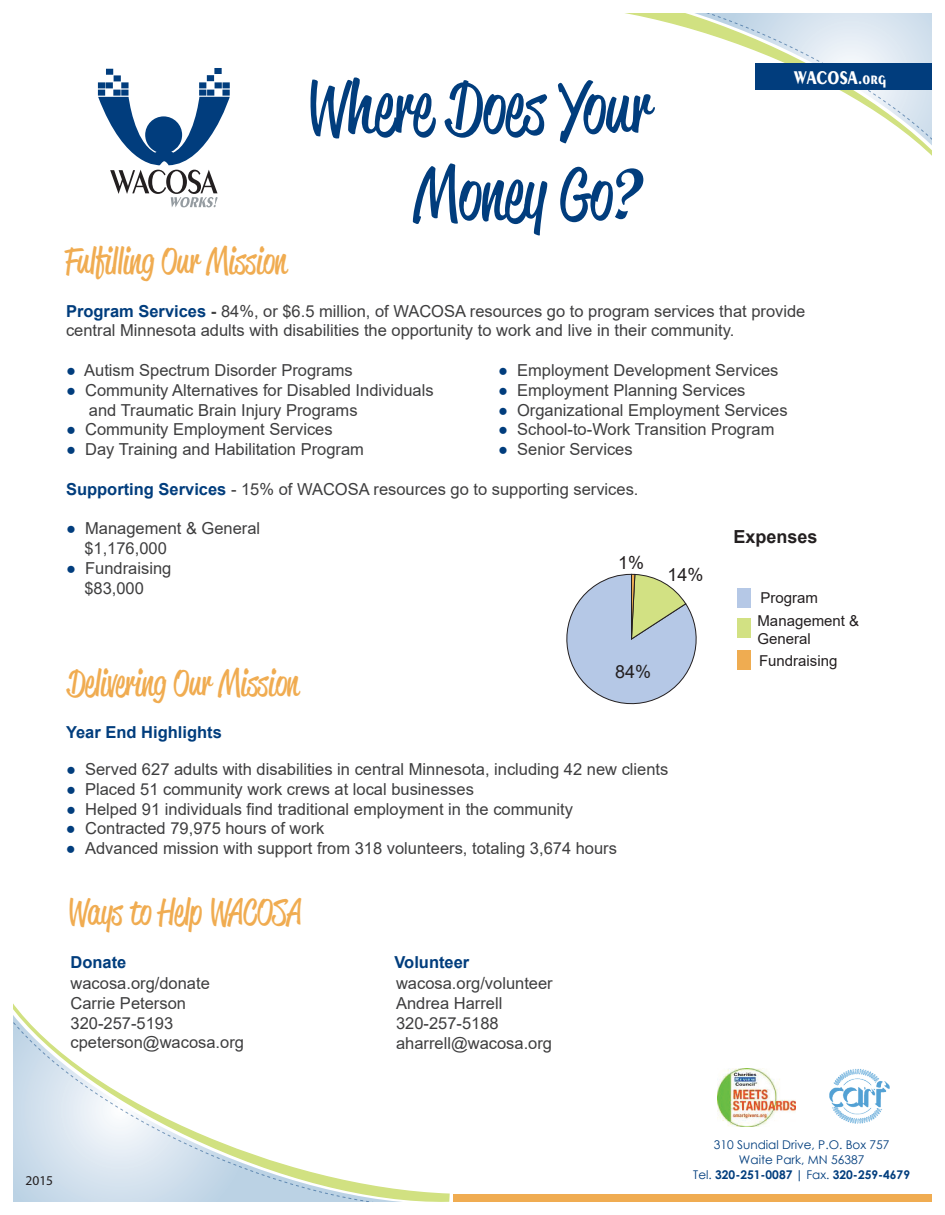
<style>
.page{position:relative;width:945px;height:1215px;background:#fff}
.page>*{position:absolute;margin:0;border:0;box-sizing:border-box;transform-origin:0 0}
.t1{font:72px/86.4px "Reklame Script Regular DEMO";color:#013d7d;text-align:right}
.t2{font:36px "Reklame Script Regular DEMO";color:#f0ac51}
.t3{font:700 19.5px "Exotic";color:#fff;scale:.8 1}
.t4{font:18px "Arial";color:#231f20}
.t5{font:700 18px "Arial";color:#231f20}
.t6{font:16.5px/19.8px "Arial";color:#3e3e3f}
.t7{font:700 16.5px "Arial";color:#013d7d}
.t8{font:15px/22.5px "Arial";color:#231f20}
.t9{font:13.5px "Myriad Pro";color:#231f20}
.t10{font:12px/15px "Century Gothic";color:#013d7d;text-align:center}
.s1{font-family:"Script MT Bold"}
.s2{font-weight:700;color:#013d7d}
.s3{font-weight:700}
.s4{color:#013d7d}
</style>
<div class="page">
<svg style="left:98px;top:68px;width:132px;height:139px"></svg>
<svg style="left:630px;top:14px;width:302px;height:142px"></svg>
<svg style="left:14px;top:1005px;width:428px;height:197px"></svg>
<div style="left:755px;top:63px;width:177px;height:27px;background:#013d7d"></div>
<div style="left:453px;top:1194px;width:479px;height:8px;background:#f0ac51"></div>
<svg style="left:566px;top:574px;width:131px;height:131px"></svg>
<div style="left:737px;top:589px;width:14px;height:19px;background:#b5c8e6"></div>
<div style="left:737px;top:619px;width:14px;height:19px;background:#d2e183"></div>
<div style="left:737px;top:650px;width:14px;height:20px;background:#efac51"></div>
<img style="left:829px;top:1069px;width:61px;height:55px">
<img style="left:717px;top:1068px;width:78px;height:58px">
<h1 class="t1" style="left:306px;top:70px;width:346px">Where Does Your<br>Money Go<span class="s1">?</span></h1>
<p class="t3" style="left:794px;top:66px;width:116px">WACOSA.org</p>
<h2 class="t2" style="left:64px;top:246px;width:224px">Fulfilling Our Mission</h2>
<p class="t6" style="left:66px;top:301px;width:741px"><span class="s2">Program Services</span> <span class="s3">-</span> 84%, or $6.5 million, of WACOSA resources go to program services that provide central Minnesota adults with disabilities the opportunity to work and live in their community.</p>
<p class="t6" style="left:66px;top:360px;width:288px"><span class="s4">●</span> Autism Spectrum Disorder Programs</p>
<p class="t6" style="left:498px;top:360px;width:282px"><span class="s4">●</span> Employment Development Services</p>
<p class="t6" style="left:66px;top:380px;width:369px"><span class="s4">●</span> Community Alternatives for Disabled Individuals</p>
<p class="t6" style="left:498px;top:380px;width:249px"><span class="s4">●</span> Employment Planning Services</p>
<p class="t6" style="left:89px;top:400px;width:270px">and Traumatic Brain Injury Programs</p>
<p class="t6" style="left:498px;top:400px;width:291px"><span class="s4">●</span> Organizational Employment Services</p>
<p class="t6" style="left:66px;top:420px;width:268px"><span class="s4">●</span> Community Employment Services</p>
<p class="t6" style="left:498px;top:420px;width:278px"><span class="s4">●</span> School-to-Work Transition Program</p>
<p class="t6" style="left:66px;top:439px;width:299px"><span class="s4">●</span> Day Training and Habilitation Program</p>
<p class="t6" style="left:498px;top:439px;width:136px"><span class="s4">●</span> Senior Services</p>
<p class="t6" style="left:66px;top:479px;width:574px"><span class="s2">Supporting Services</span> - 15% of WACOSA resources go to supporting services.</p>
<p class="t6" style="left:84px;top:519px;width:177px;text-indent:-18px"><span class="s4">●</span> Management &amp; General $1,176,000</p>
<p class="t6" style="left:66px;top:558px;width:107px;text-align:center"><span class="s4">●</span> Fundraising $83,000</p>
<p class="t5" style="left:734px;top:524px;width:86px">Expenses</p>
<p class="t4" style="left:618px;top:550px;width:28px">1%</p>
<p class="t4" style="left:668px;top:562px;width:38px">14%</p>
<p class="t8" style="left:758px;top:586px;width:103px">Program<br>Management &amp;</p>
<p class="t8" style="left:758px;top:627px;width:81px">General<br>Fundraising</p>
<p class="t4" style="left:615px;top:659px;width:38px">84%</p>
<h2 class="t2" style="left:68px;top:667px;width:233px">Delivering Our Mission</h2>
<p class="t7" style="left:66px;top:720px;width:157px">Year End Highlights</p>
<p class="t6" style="left:66px;top:759px;width:604px"><span class="s4">●</span> Served 627 adults with disabilities in central Minnesota, including 42 new clients</p>
<p class="t6" style="left:66px;top:779px;width:409px"><span class="s4">●</span> Placed 51 community work crews at local businesses</p>
<p class="t6" style="left:66px;top:799px;width:509px"><span class="s4">●</span> Helped 91 individuals find traditional employment in the community</p>
<p class="t6" style="left:66px;top:819px;width:260px"><span class="s4">●</span> Contracted 79,975 hours of work</p>
<p class="t6" style="left:66px;top:838px;width:553px"><span class="s4">●</span> Advanced mission with support from 318 volunteers, totaling 3,674 hours</p>
<h2 class="t2" style="left:68px;top:897px;width:235px">Ways to Help WACOSA</h2>
<p class="t7" style="left:70px;top:951px;width:57px">Donate</p>
<p class="t7" style="left:394px;top:951px;width:76px">Volunteer</p>
<p class="t6" style="left:70px;top:973px;width:175px">wacosa.org/donate<br>Carrie Peterson<br>320-257-5193 cpeterson@wacosa.org</p>
<p class="t6" style="left:396px;top:973px;width:158px">wacosa.org/volunteer<br>Andrea Harrell<br>320-257-5188 aharrell@wacosa.org</p>
<p class="t9" style="left:26px;top:1172px;width:29px">2015</p>
<p class="t10" style="left:693px;top:1137px;width:218px">310 Sundial Drive, P.O. Box 757<br>Waite Park, MN 56387<br>Tel. <span class="s3">320-251-0087 |</span> Fax. <span class="s3">320-259-4679</span></p>
</div>
